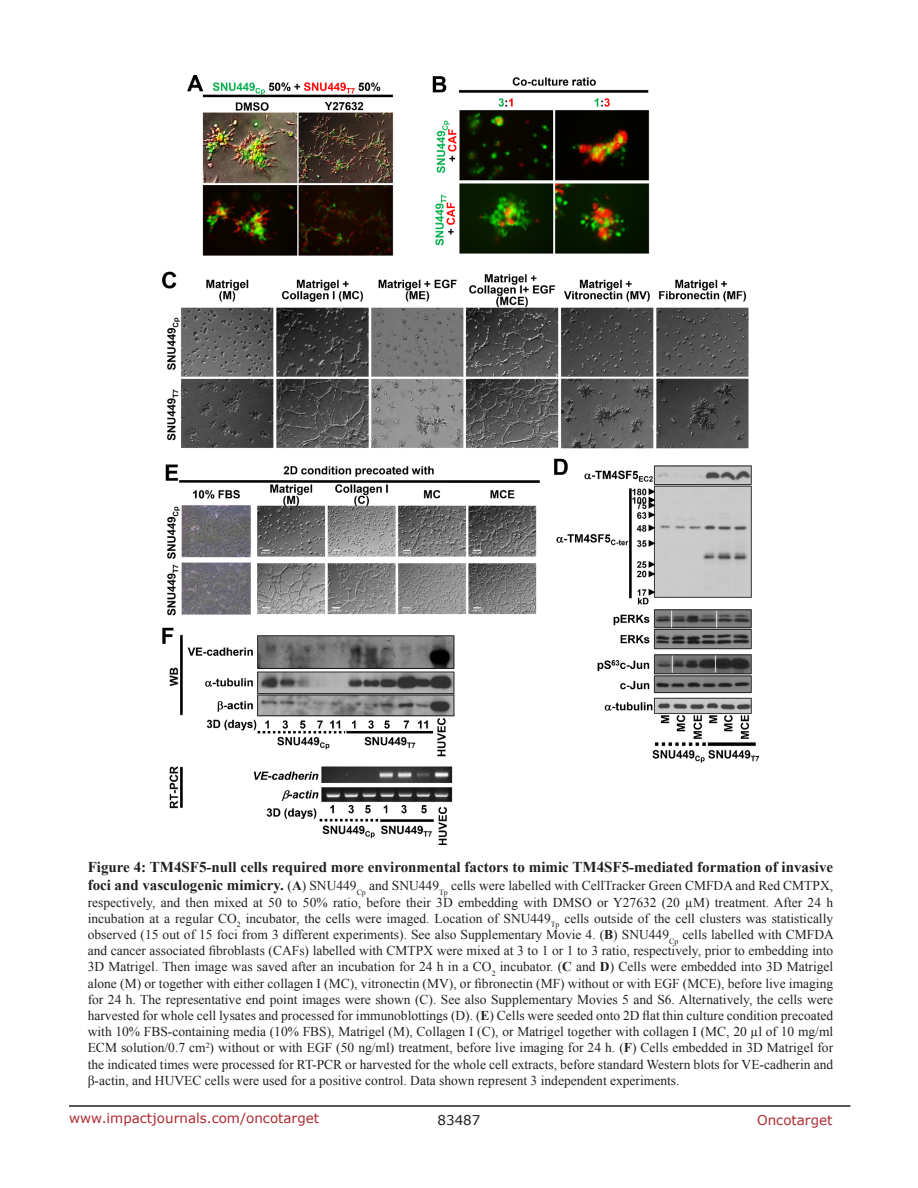
<style>
.page{position:relative;width:918px;height:1188px;background:#fff}
.page>*{position:absolute;margin:0;border:0;box-sizing:border-box;transform-origin:0 0}
.FigureText{font:700 15px "Times New Roman";color:#231f20}
.FigureText-2{font:13.5px/16.2px "Times New Roman";color:#231f20;text-align:justify}
.t1{font:13.5px "Verdana";color:#ac2b31}
.t2{font:13.5px "Verdana";color:#231f20}
.s1{font-weight:700;font-size:15px}
.s2{font-weight:700}
</style>
<div class="page">
<hr style="left:69px;top:1105px;width:781px;height:2px;background:#231f20">
<img style="left:162px;top:76px;width:597px;height:768px">
<p class="FigureText" style="left:88px;top:857px;width:747px">Figure 4: TM4SF5-null cells required more environmental factors to mimic TM4SF5-mediated formation of invasive</p>
<p class="FigureText-2" style="left:88px;top:878px;width:748px"><span class="s1">foci and vasculogenic mimicry.</span> (<span class="s2">A</span>) SNU449<sub>Cp</sub> and SNU449<sub>Tp</sub> cells were labelled with CellTracker Green CMFDA and Red CMTPX, respectively, and then mixed at 50 to 50% ratio, before their 3D embedding with DMSO or Y27632 (20 µM) treatment. After 24 h incubation at a regular CO<sub>2</sub> incubator, the cells were imaged. Location of SNU449<sub>Tp</sub> cells outside of the cell clusters was statistically observed (15 out of 15 foci from 3 different experiments). See also Supplementary Movie 4. (<span class="s2">B</span>) SNU449<sub>Cp</sub> cells labelled with CMFDA and cancer associated fibroblasts (CAFs) labelled with CMTPX were mixed at 3 to 1 or 1 to 3 ratio, respectively, prior to embedding into 3D Matrigel. Then image was saved after an incubation for 24 h in a CO<sub>2</sub> incubator. (<span class="s2">C</span> and <span class="s2">D</span>) Cells were embedded into 3D Matrigel alone (M) or together with either collagen I (MC), vitronectin (MV), or fibronectin (MF) without or with EGF (MCE), before live imaging for 24 h. The representative end point images were shown (C). See also Supplementary Movies 5 and S6. Alternatively, the cells were harvested for whole cell lysates and processed for immunoblottings (D). (<span class="s2">E</span>) Cells were seeded onto 2D flat thin culture condition precoated with 10% FBS-containing media (10% FBS), Matrigel (M), Collagen I (C), or Matrigel together with collagen I (MC, 20 µl of 10 mg/ml ECM solution/0.7 cm<sup>2</sup>) without or with EGF (50 ng/ml) treatment, before live imaging for 24 h. (<span class="s2">F</span>) Cells embedded in 3D Matrigel for the indicated times were processed for RT-PCR or harvested for the whole cell extracts, before standard Western blots for VE-cadherin and β-actin, and HUVEC cells were used for a positive control. Data shown represent 3 independent experiments.</p>
<p class="t1" style="left:69px;top:1109px;width:252px">www.impactjournals.com/oncotarget</p>
<p class="t2" style="left:438px;top:1111px;width:44px">83487</p>
<p class="t1" style="left:757px;top:1111px;width:77px">Oncotarget</p>
</div>
